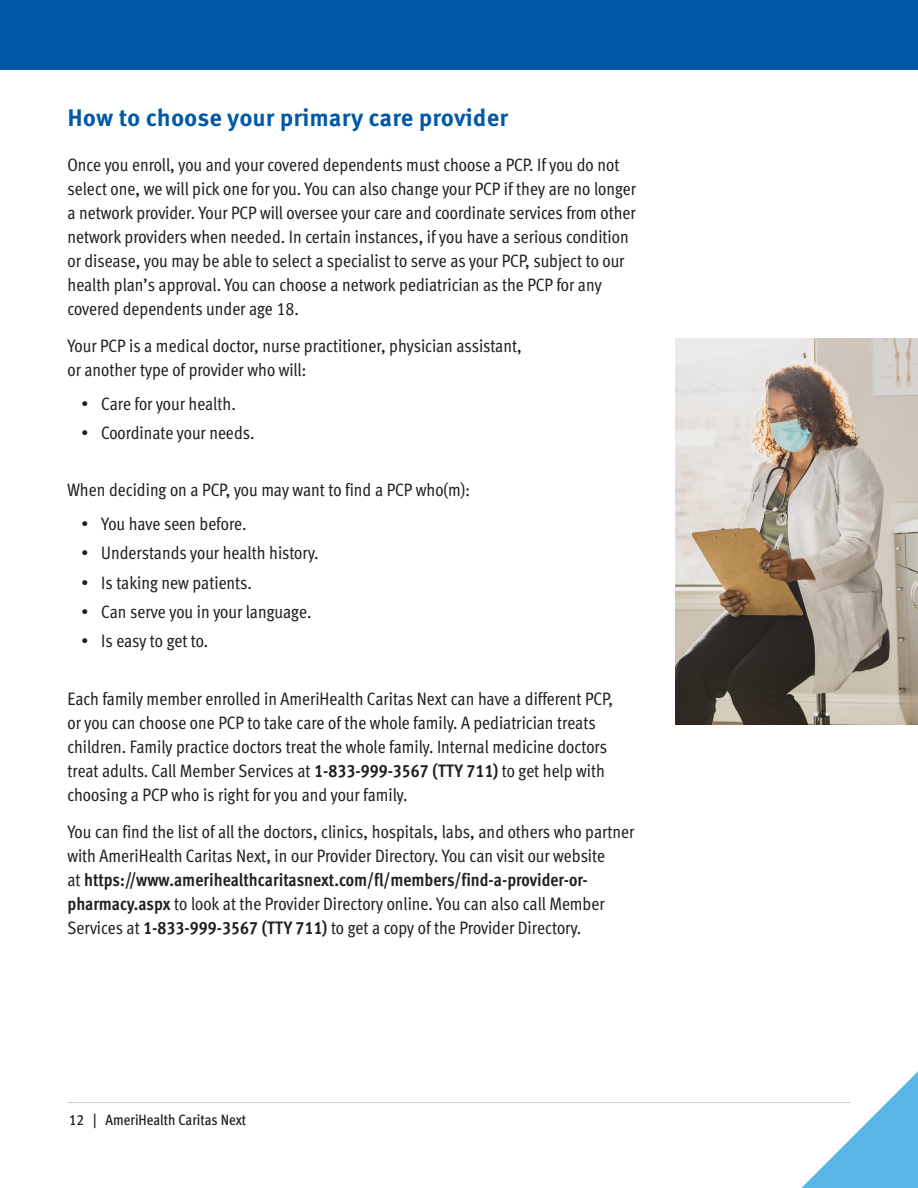
<style>
.page{position:relative;width:918px;height:1188px;background:#fff}
.page>*{position:absolute;margin:0;border:0;box-sizing:border-box;transform-origin:0 0}
.Headline{font:700 24px "Meta Correspondence Pro";color:#0158a6}
.Body_Copy{font:condensed 18px/24px "Meta Pro";color:#231f20}
.Bullets{font:condensed 18px "Meta Pro";color:#231f20}
.t1{font:500 condensed 15px "Meta Pro";color:#231f20}
.s1{font-weight:700}
</style>
<div class="page">
<hr style="left:68px;top:1102px;width:782px;height:1px;background:#d1d2d4">
<div style="left:0;top:0;width:918px;height:70px;background:#0158a6"></div>
<svg style="left:801px;top:1071px;width:117px;height:117px"></svg>
<img style="left:675px;top:338px;width:243px;height:386px">
<h1 class="Headline" style="left:68px;top:99px;width:442px">How to choose your primary care provider</h1>
<p class="Body_Copy" style="left:68px;top:151px;width:570px">Once you enroll, you and your covered dependents must choose a PCP. If you do not select one, we will pick one for you. You can also change your PCP if they are no longer a network provider. Your PCP will oversee your care and coordinate services from other network providers when needed. In certain instances, if you have a serious condition or disease, you may be able to select a specialist to serve as your PCP, subject to our health plan’s approval. You can choose a network pediatrician as the PCP for any covered dependents under age 18.</p>
<p class="Body_Copy" style="left:68px;top:332px;width:456px">Your PCP is a medical doctor, nurse practitioner, physician assistant, or another type of provider who will:</p>
<p class="Bullets" style="left:81px;top:390px;width:156px">• Care for your health.</p>
<p class="Bullets" style="left:81px;top:419px;width:175px">• Coordinate your needs.</p>
<p class="Body_Copy" style="left:68px;top:477px;width:404px">When deciding on a PCP, you may want to find a PCP who(m):</p>
<p class="Bullets" style="left:81px;top:510px;width:167px">• You have seen before.</p>
<p class="Bullets" style="left:81px;top:539px;width:239px">• Understands your health history.</p>
<p class="Bullets" style="left:81px;top:569px;width:173px">• Is taking new patients.</p>
<p class="Bullets" style="left:81px;top:598px;width:232px">• Can serve you in your language.</p>
<p class="Bullets" style="left:81px;top:628px;width:129px">• Is easy to get to.</p>
<p class="Body_Copy" style="left:68px;top:685px;width:547px">Each family member enrolled in AmeriHealth Caritas Next can have a different PCP, or you can choose one PCP to take care of the whole family. A pediatrician treats children. Family practice doctors treat the whole family. Internal medicine doctors treat adults. Call Member Services at <span class="s1">1-833-999-3567 (TTY 711)</span> to get help with choosing a PCP who is right for you and your family.</p>
<p class="Body_Copy" style="left:68px;top:819px;width:569px">You can find the list of all the doctors, clinics, hospitals, labs, and others who partner with AmeriHealth Caritas Next, in our Provider Directory. You can visit our website<br>at <span class="s1">https://www.amerihealthcaritasnext.com/fl/members/find-a-provider-or&shy;pharmacy.aspx</span> to look at the Provider Directory online. You can also call Member Services at <span class="s1">1-833-999-3567 (TTY 711)</span> to get a copy of the Provider Directory.</p>
<p class="t1" style="left:69px;top:1109px;width:179px">12 | AmeriHealth Caritas Next</p>
</div>
